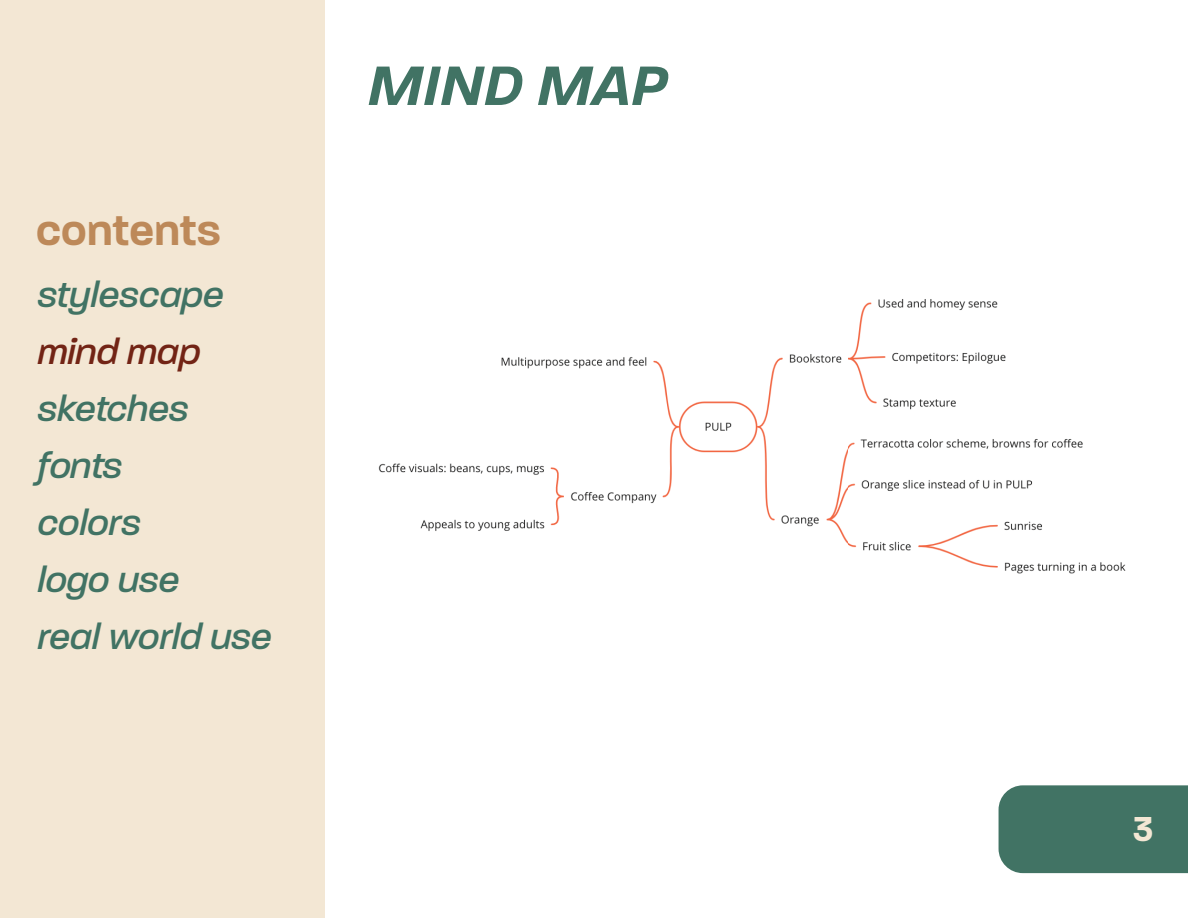
<style>
.page{position:relative;width:1188px;height:918px;background:#fff}
.page>*{position:absolute;margin:0;border:0;box-sizing:border-box;transform-origin:0 0}
.t1{font:italic 600 60px "Paralucent";color:#417364}
.t2{font:600 45px "Paralucent";color:#bd8959}
.t3{font:italic 500 37.5px/57px "Paralucent";color:#417364}
.t4{font:italic 500 37.5px "Paralucent";color:#722415}
.t5{font:600 37.5px "Paralucent";color:#f3e7d4}
</style>
<div class="page">
<div style="left:0;top:0;width:324px;height:918px;background:#f3e7d4"></div>
<div style="left:999px;top:785px;width:189px;height:88px;background:#417364"></div>
<img style="left:378px;top:299px;width:748px;height:275px">
<p class="t2" style="left:36px;top:204px;width:186px">contents</p>
<p class="t3" style="left:37px;top:267px;width:188px">stylescape</p>
<p class="t4" style="left:37px;top:330px;width:165px">mind map</p>
<p class="t3" style="left:37px;top:381px;width:236px">sketches fonts<br>colors<br>logo use<br>real world use</p>
<h1 class="t1" style="left:367px;top:50px;width:302px">MIND MAP</h1>
<p class="t5" style="left:1132px;top:806px;width:23px">3</p>
</div>
